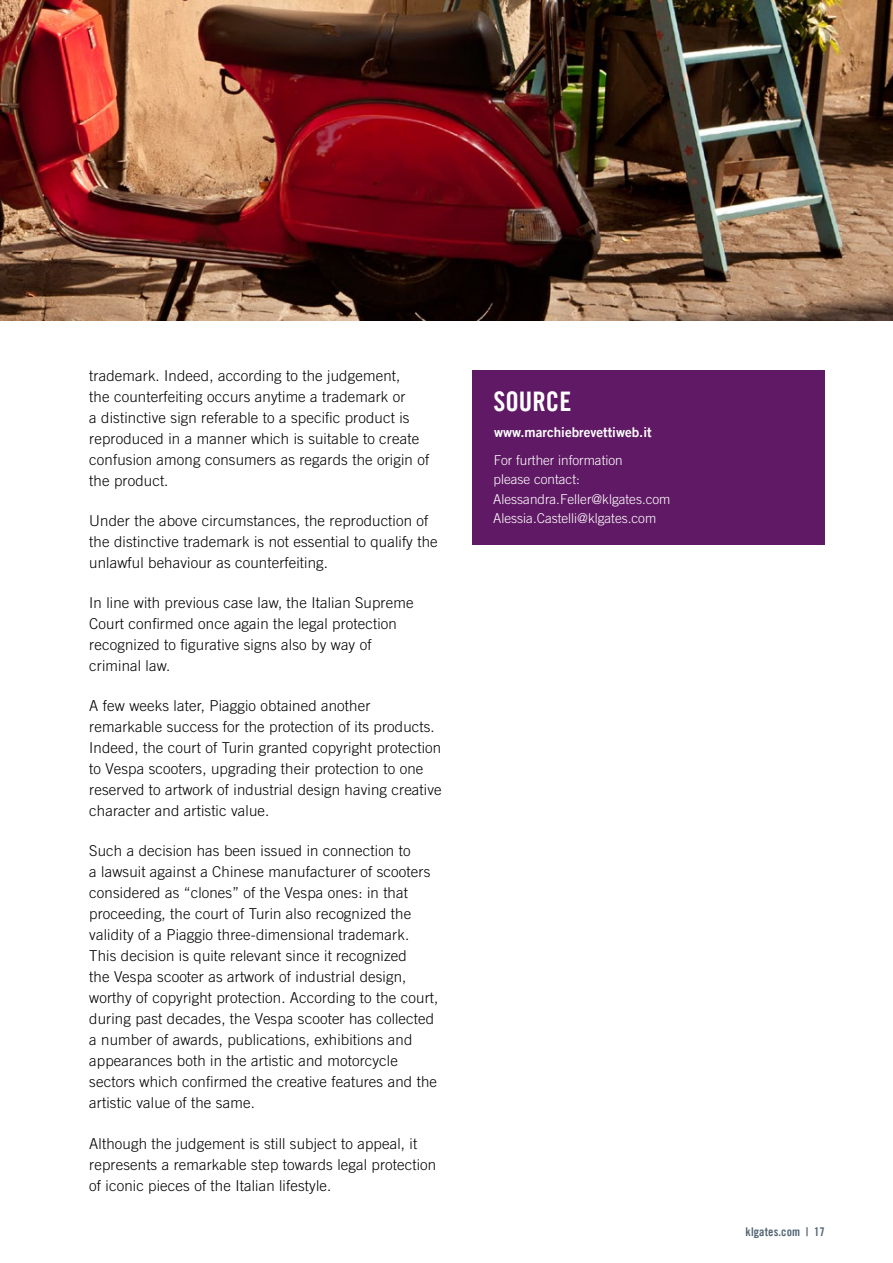
<style>
.page{position:relative;width:893px;height:1263px;background:#fff}
.page>*{position:absolute;margin:0;border:0;box-sizing:border-box;transform-origin:0 0}
.t1{font:27px "Trade Gothic LT Com Bd Cn 20";color:#fff}
.t2{font:300 15px/21px "Trade Gothic LT Com";letter-spacing:.01em;color:#000}
.t3{font:300 13.5px/19.5px "Trade Gothic LT Com";color:#fff}
.t4{font:13.5px "Trade Gothic LT Com Bd 2";color:#fff}
.t5{font:12px "Trade Gothic LT Com Bd Cn 20";letter-spacing:.01em;color:#516473}
</style>
<div class="page">
<img style="left:0;top:0;width:893px;height:321px">
<div style="left:472px;top:370px;width:353px;height:174px;background:#601964"></div>
<p class="t2" style="left:89px;top:365px;width:341px">trademark. Indeed, according to the judgement,<br>the counterfeiting occurs anytime a trademark or<br>a distinctive sign referable to a specific product is reproduced in a manner which is suitable to create confusion among consumers as regards the origin of the product.</p>
<p class="t2" style="left:89px;top:510px;width:350px">Under the above circumstances, the reproduction of the distinctive trademark is not essential to qualify the unlawful behaviour as counterfeiting.</p>
<p class="t2" style="left:89px;top:592px;width:326px">In line with previous case law, the Italian Supreme Court confirmed once again the legal protection recognized to figurative signs also by way of criminal law.</p>
<p class="t2" style="left:89px;top:695px;width:354px">A few weeks later, Piaggio obtained another remarkable success for the protection of its products.<br>Indeed, the court of Turin granted copyright protection to Vespa scooters, upgrading their protection to one reserved to artwork of industrial design having creative character and artistic value.</p>
<p class="t2" style="left:89px;top:840px;width:351px">Such a decision has been issued in connection to<br>a lawsuit against a Chinese manufacturer of scooters considered as “clones” of the Vespa ones: in that proceeding, the court of Turin also recognized the validity of a Piaggio three-dimensional trademark.<br>This decision is quite relevant since it recognized<br>the Vespa scooter as artwork of industrial design, worthy of copyright protection. According to the court, during past decades, the Vespa scooter has collected a number of awards, publications, exhibitions and appearances both in the artistic and motorcycle sectors which confirmed the creative features and the artistic value of the same.</p>
<p class="t2" style="left:89px;top:1132px;width:348px">Although the judgement is still subject to appeal, it represents a remarkable step towards legal protection of iconic pieces of the Italian lifestyle.</p>
<h1 class="t1" style="left:493px;top:385px;width:79px">SOURCE</h1>
<p class="t4" style="left:494px;top:424px;width:159px">www.marchiebrevettiweb.it</p>
<p class="t3" style="left:493px;top:450px;width:179px">For further information<br>please contact:<br>Alessandra.Feller@klgates.com<br>Alessia.Castelli@klgates.com</p>
<p class="t5" style="left:746px;top:1225px;width:81px">klgates.com | 17</p>
</div>
